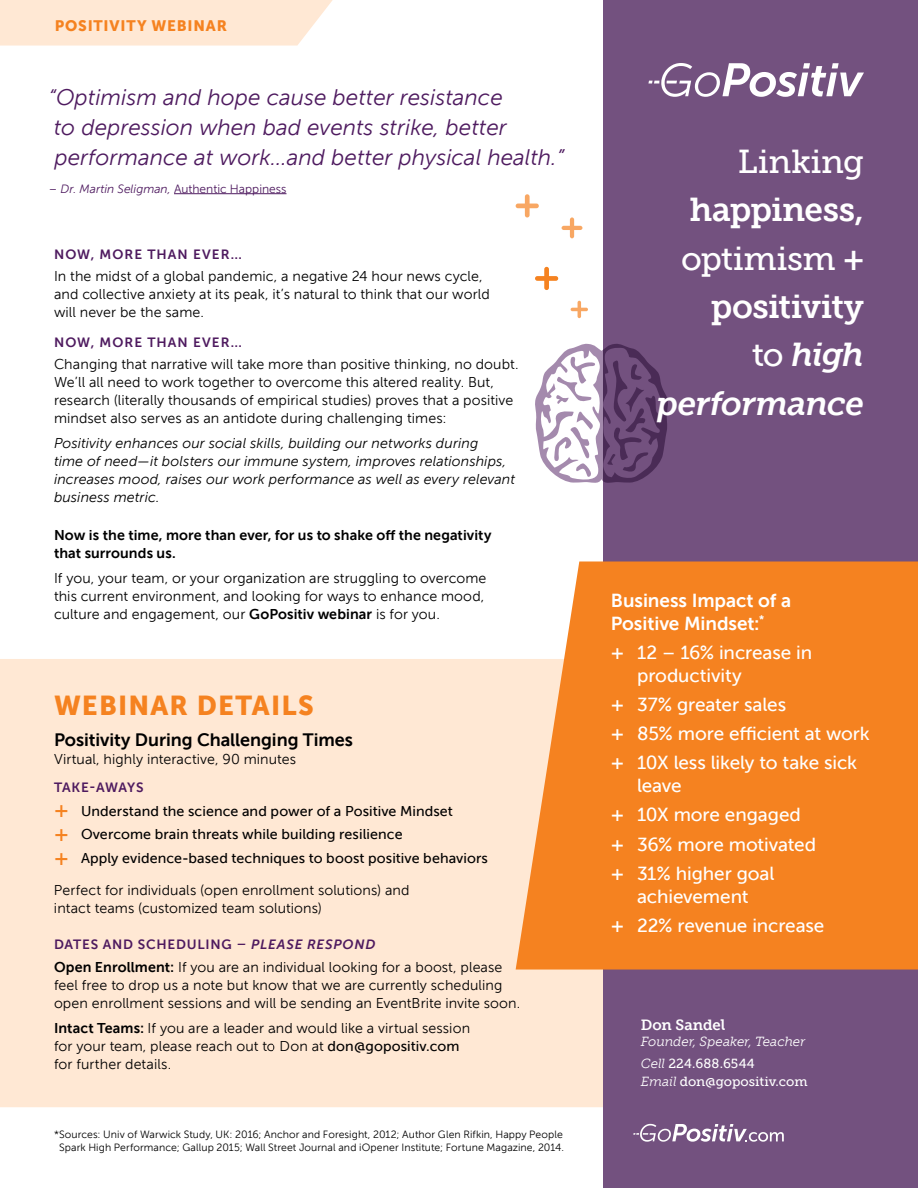
<style>
.page{position:relative;width:918px;height:1188px;background:#fff}
.page>*{position:absolute;margin:0;border:0;box-sizing:border-box;transform-origin:0 0}
.t1{font:italic 33.15px/48.4px "Museo Slab 700";letter-spacing:-.025em;color:#fff;text-align:right}
.t2{font:33.15px "Museo Slab 500";letter-spacing:-.01em;color:#fff}
.t3{font:33.15px "Museo Slab 700";letter-spacing:-.02em;color:#fff}
.t4{font:27px "Museo Sans 900";letter-spacing:.045em;color:#f58220}
.t5{font:italic 22.5px/30px "Museo Sans 300";color:#4e1a5f}
.t6{font:18.9px/29.2px "Museo Sans 500";letter-spacing:-.005em;color:#fff}
.t7{font:18.9px/22.6px "Museo Sans 700";letter-spacing:-.005em;color:#fff}
.t8{font:18px "Museo Sans 700";letter-spacing:-.005em;color:#000}
.t9{font:15px "Museo Sans 900";letter-spacing:.055em;color:#f58220}
.t10{font:14.85px "Museo Slab 700";letter-spacing:-.005em;color:#fff}
.t11{font:14.25px/18px "Museo Sans 300";letter-spacing:.005em;color:#000}
.t12{font:italic 14.25px/18px "Museo Sans 300";letter-spacing:.005em;color:#000}
.t13{font:14.25px/23.9px "Museo Sans 500";letter-spacing:.005em;color:#000}
.t14{font:14.25px/18px "Museo Sans 700";letter-spacing:.005em;color:#000}
.t15{font:13.5px "Museo Sans 700";letter-spacing:.065em;color:#4e1a5f}
.t16{font:13.5px "Museo Sans 700";letter-spacing:.035em;color:#4e1a5f}
.t17{font:13.2px/18.1px "Museo Slab 500";color:#fff}
.t18{font:italic 13.2px "Museo Slab 300";letter-spacing:-.005em;color:#fff}
.t19{font:12px "Museo Sans 300";color:#4e1a5f}
.t20{font:10.5px/12.6px "Museo Sans 300";letter-spacing:.01em;color:#000;text-align:center}
.s1{font-style:italic}
.s2{font-family:"Museo Sans 700"}
.s3{font-family:"Museo Sans 500"}
.s4{font-family:"Museo Slab 700"}
.s5{font-style:normal}
.s6{font-family:"Museo Slab 500";font-style:normal}
.s7{font-family:"Museo Slab 300";font-style:italic}
</style>
<div class="page">
<div style="left:0;top:659px;width:603px;height:448px;background:#ffe8d4"></div>
<svg style="left:0;top:0;width:333px;height:46px;background:#ffe9d6"></svg>
<div style="left:603px;top:0;width:315px;height:1188px;background:#73517f"></div>
<svg style="left:535px;top:343px;width:133px;height:140px"></svg>
<hr style="left:174px;top:193px;width:113px;height:1px;background:#4e1a5f">
<svg style="left:633px;top:1124px;width:151px;height:18px"></svg>
<svg style="left:535px;top:267px;width:23px;height:23px"></svg>
<svg style="left:562px;top:217px;width:20px;height:21px"></svg>
<svg style="left:571px;top:301px;width:17px;height:17px"></svg>
<svg style="left:516px;top:194px;width:23px;height:23px"></svg>
<svg style="left:516px;top:561px;width:402px;height:409px;background:#f58a2f"></svg>
<svg style="left:648px;top:63px;width:216px;height:34px"></svg>
<div style="left:273px;top:1030px;width:198px;height:28px;background:#ffe8d4"></div>
<svg style="left:55px;top:805px;width:12px;height:12px"></svg>
<svg style="left:55px;top:829px;width:12px;height:12px"></svg>
<svg style="left:55px;top:853px;width:12px;height:12px"></svg>
<svg style="left:612px;top:648px;width:11px;height:11px"></svg>
<svg style="left:612px;top:700px;width:11px;height:11px"></svg>
<svg style="left:612px;top:729px;width:11px;height:11px"></svg>
<svg style="left:612px;top:758px;width:11px;height:11px"></svg>
<svg style="left:612px;top:810px;width:11px;height:11px"></svg>
<svg style="left:612px;top:840px;width:11px;height:11px"></svg>
<svg style="left:612px;top:869px;width:11px;height:11px"></svg>
<svg style="left:612px;top:921px;width:11px;height:11px"></svg>
<p class="t9" style="left:55px;top:17px;width:174px">POSITIVITY WEBINAR</p>
<h3 class="t5" style="left:49px;top:82px;width:517px">“Optimism and hope cause better resistance<br>to depression when bad events strike, better performance at work…and better physical health.”</h3>
<p class="t19" style="left:49px;top:182px;width:239px">– <span class="s1">Dr. Martin Seligman,</span> Authentic Happiness</p>
<p class="t15" style="left:54px;top:246px;width:190px">NOW, MORE THAN EVER…</p>
<p class="t11" style="left:54px;top:267px;width:437px">In the midst of a global pandemic, a negative 24 hour news cycle, and collective anxiety at its peak, it’s natural to think that our world will never be the same.</p>
<p class="t15" style="left:54px;top:335px;width:190px">NOW, MORE THAN EVER…</p>
<p class="t11" style="left:54px;top:356px;width:466px">Changing that narrative will take more than positive thinking, no doubt.<br>We’ll all need to work together to overcome this altered reality. But, research (literally thousands of empirical studies) proves that a positive mindset also serves as an antidote during challenging times:</p>
<p class="t12" style="left:54px;top:434px;width:463px">Positivity enhances our social skills, building our networks during<br>time of need—it bolsters our immune system, improves relationships, increases mood, raises our work performance as well as every relevant business metric.</p>
<p class="t14" style="left:54px;top:526px;width:439px">Now is the time, more than ever, for us to shake off the negativity that surrounds us.</p>
<p class="t11" style="left:54px;top:569px;width:434px">If you, your team, or your organization are struggling to overcome this current environment, and looking for ways to enhance mood, culture and engagement, our <span class="s2">GoPositiv webinar</span> is for you.</p>
<h2 class="t4" style="left:54px;top:690px;width:261px">WEBINAR DETAILS</h2>
<p class="t8" style="left:54px;top:730px;width:301px">Positivity During Challenging Times</p>
<p class="t11" style="left:54px;top:750px;width:244px">Virtual, highly interactive, 90 minutes</p>
<p class="t16" style="left:54px;top:780px;width:91px">TAKE-AWAYS</p>
<p class="t13" style="left:81px;top:799px;width:409px">Understand the science and power of a Positive Mindset<br>Overcome brain threats while building resilience<br>Apply evidence-based techniques to boost positive behaviors</p>
<p class="t11" style="left:54px;top:881px;width:357px">Perfect for individuals (open enrollment solutions) and intact teams (customized team solutions)</p>
<p class="t15" style="left:54px;top:937px;width:323px">DATES AND SCHEDULING <span class="s1">– PLEASE RESPOND</span></p>
<p class="t11" style="left:54px;top:958px;width:468px"><span class="s2">Open Enrollment:</span> If you are an individual looking for a boost, please feel free to drop us a note but know that we are currently scheduling open enrollment sessions and will be sending an EventBrite invite soon.</p>
<p class="t11" style="left:54px;top:1019px;width:418px"><span class="s2">Intact Teams:</span> If you are a leader and would like a virtual session for your team, please reach out to Don at <span class="s3">don@gopositiv.com </span>for further details.</p>
<p class="t20" style="left:54px;top:1128px;width:512px">*Sources: Univ of Warwick Study, UK: 2016; Anchor and Foresight, 2012; Author Glen Rifkin, Happy People<br>Spark High Performance; Gallup 2015; Wall Street Journal and iOpener Institute; Fortune Magazine, 2014.</p>
<h1 class="t2" style="left:738px;top:143px;width:128px">Linking</h1>
<h1 class="t3" style="left:690px;top:191px;width:176px">happiness,</h1>
<h1 class="t2" style="left:681px;top:240px;width:184px">optimism <span class="s4">+</span></h1>
<h1 class="t1" style="left:656px;top:283px;width:209px"><span class="s5">positivity<br></span><span class="s6">to</span> high performance</h1>
<h3 class="t7" style="left:611px;top:589px;width:182px">Business Impact of a<br>Positive Mindset:<sup>*</sup></h3>
<h3 class="t6" style="left:637px;top:641px;width:177px;line-height:22.6px">12 – 16% increase in productivity</h3>
<h3 class="t6" style="left:637px;top:690px;width:234px">37% greater sales<br>85% more efficient at work<br>10X less likely to take sick</h3>
<h3 class="t6" style="left:637px;top:771px;width:181px">leave<br>10X more engaged<br>36% more motivated<br>31% higher goal</h3>
<h3 class="t6" style="left:637px;top:881px;width:189px">achievement<br>22% revenue increase</h3>
<p class="t10" style="left:641px;top:1017px;width:86px">Don Sandel</p>
<p class="t18" style="left:641px;top:1034px;width:166px">Founder, Speaker, Teacher</p>
<p class="t17" style="left:641px;top:1054px;width:168px"><span class="s7">Cell</span> 224.688.6544<br><span class="s7">Email</span> don@gopositiv.com</p>
</div>
